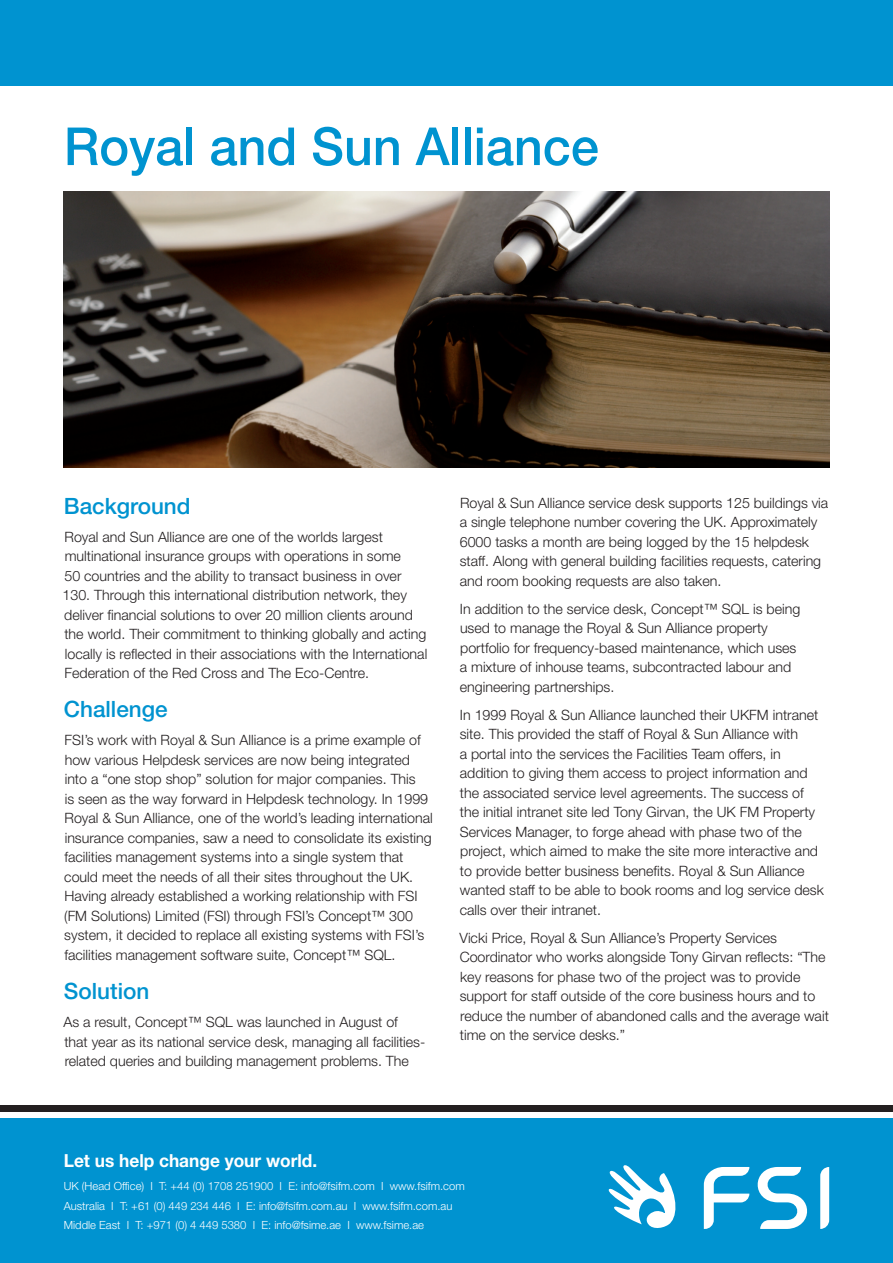
<style>
.page{position:relative;width:893px;height:1263px;background:#fff}
.page>*{position:absolute;margin:0;border:0;box-sizing:border-box;transform-origin:0 0}
.Heading{font:500 52.5px "Helvetica Neue LT Std";color:#0093d0;scale:.96 1}
.Subhead{font:500 22.5px "Helvetica Neue LT Std";color:#0093d0}
.Details_Heading{font:700 18px "Helvetica Neue LT Std";color:#fff;scale:.96 1}
.Body_Copy{font:300 14.25px/19.5px "Helvetica Neue LT Std";color:#231f20}
.Details_Text{font:300 11.25px "Helvetica Neue LT Std";color:#fff}
</style>
<div class="page">
<div style="left:0;top:0;width:893px;height:85px;background:#0093d0"></div>
<div style="left:0;top:1118px;width:893px;height:145px;background:#0093d0"></div>
<div style="left:0;top:1106px;width:893px;height:6px;background:#231f20"></div>
<svg style="left:704px;top:1167px;width:104px;height:62px"></svg>
<svg style="left:820px;top:1167px;width:9px;height:62px"></svg>
<svg style="left:609px;top:1165px;width:67px;height:63px"></svg>
<img style="left:64px;top:191px;width:765px;height:277px">
<p class="Heading" style="left:64px;top:115px;width:559px">Royal and Sun Alliance</p>
<p class="Subhead" style="left:64px;top:492px;width:128px">Background</p>
<p class="Body_Copy" style="left:62px;top:526px;width:366px">Royal and Sun Alliance are one of the worlds largest multinational insurance groups with operations in some<br>50 countries and the ability to transact business in over 130. Through this international distribution network, they deliver financial solutions to over 20 million clients around the world. Their commitment to thinking globally and acting locally is reflected in their associations with the International Federation of the Red Cross and The Eco-Centre.</p>
<p class="Subhead" style="left:64px;top:696px;width:105px">Challenge</p>
<p class="Body_Copy" style="left:64px;top:730px;width:370px">FSI’s work with Royal &amp; Sun Alliance is a prime example of how various Helpdesk services are now being integrated into a “one stop shop” solution for major companies. This<br>is seen as the way forward in Helpdesk technology. In 1999<br>Royal &amp; Sun Alliance, one of the world’s leading international insurance companies, saw a need to consolidate its existing facilities management systems into a single system that could meet the needs of all their sites throughout the UK.<br>Having already established a working relationship with FSI (FM Solutions) Limited (FSI) through FSI’s Concept™ 300 system, it decided to replace all existing systems with FSI’s facilities management software suite, Concept™ SQL.</p>
<p class="Subhead" style="left:64px;top:978px;width:87px">Solution</p>
<p class="Body_Copy" style="left:64px;top:1012px;width:363px">As a result, Concept™ SQL was launched in August of<br>that year as its national service desk, managing all facilities&shy;related queries and building management problems. The</p>
<p class="Body_Copy" style="left:460px;top:493px;width:370px">Royal &amp; Sun Alliance service desk supports 125 buildings via a single telephone number covering the UK. Approximately 6000 tasks a month are being logged by the 15 helpdesk staff. Along with general building facilities requests, catering and room booking requests are also taken.</p>
<p class="Body_Copy" style="left:460px;top:599px;width:342px">In addition to the service desk, Concept™ SQL is being used to manage the Royal &amp; Sun Alliance property portfolio for frequency-based maintenance, which uses a mixture of inhouse teams, subcontracted labour and engineering partnerships.</p>
<p class="Body_Copy" style="left:460px;top:705px;width:366px">In 1999 Royal &amp; Sun Alliance launched their UKFM intranet site. This provided the staff of Royal &amp; Sun Alliance with<br>a portal into the services the Facilities Team offers, in addition to giving them access to project information and the associated service level agreements. The success of the initial intranet site led Tony Girvan, the UK FM Property Services Manager, to forge ahead with phase two of the project, which aimed to make the site more interactive and to provide better business benefits. Royal &amp; Sun Alliance wanted staff to be able to book rooms and log service desk calls over their intranet.</p>
<p class="Body_Copy" style="left:459px;top:928px;width:371px">Vicki Price, Royal &amp; Sun Alliance’s Property Services Coordinator who works alongside Tony Girvan reflects: “The key reasons for phase two of the project was to provide support for staff outside of the core business hours and to reduce the number of abandoned calls and the average wait time on the service desks.”</p>
<p class="Details_Heading" style="left:64px;top:1149px;width:266px">Let us help change your world.</p>
<p class="Details_Text" style="left:64px;top:1179px;width:402px">UK (Head Office) I T: +44 (0) 1708 251900 I E: info@fsifm.com I www.fsifm.com</p>
<p class="Details_Text" style="left:64px;top:1199px;width:390px">Australia I T: +61 (0) 449 234 446 I E: info@fsifm.com.au I www.fsifm.com.au</p>
<p class="Details_Text" style="left:64px;top:1218px;width:362px">Middle East I T: +971 (0) 4 449 5380 I E: info@fsime.ae I www.fsime.ae</p>
</div>
